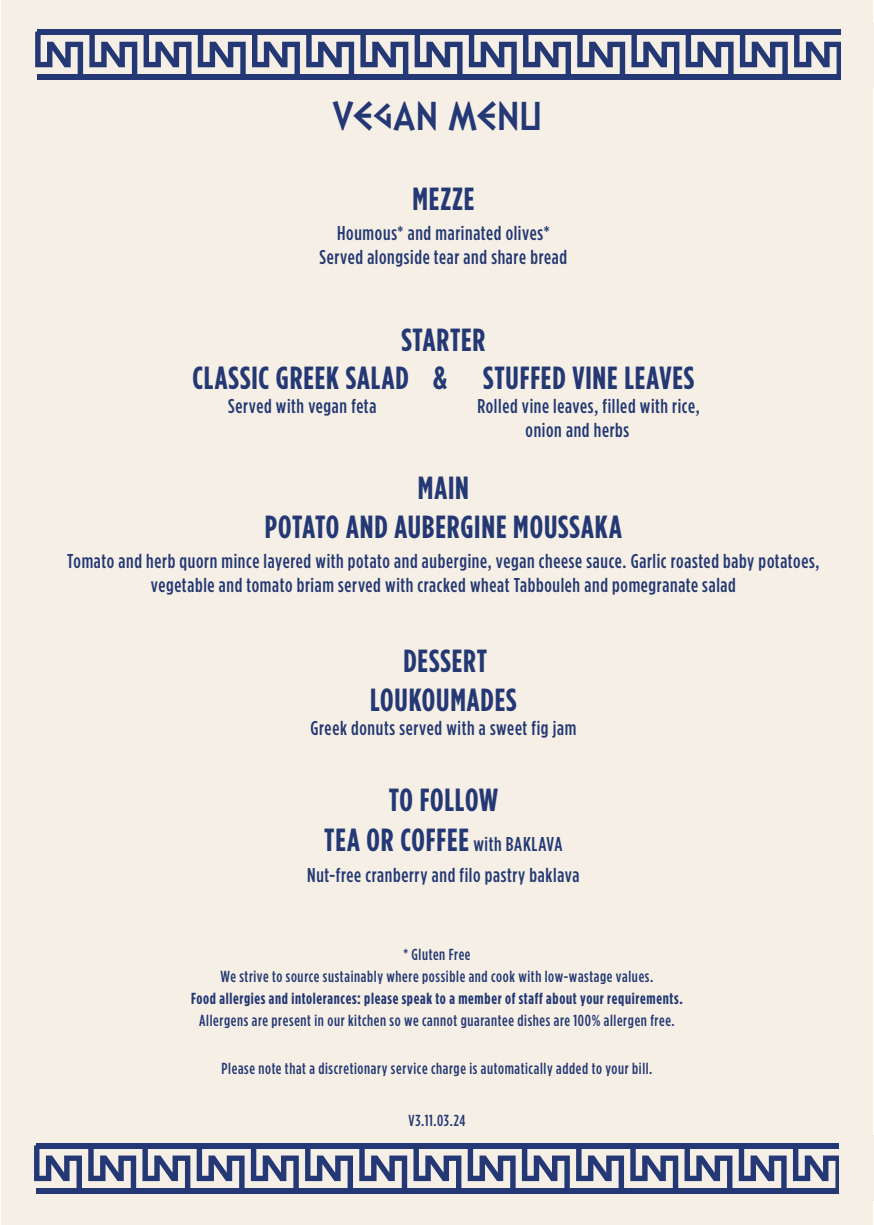
<style>
.page{position:relative;width:874px;height:1225px;background:#fff}
.page>*{position:absolute;margin:0;border:0;box-sizing:border-box;transform-origin:0 0}
.t1{font:700 33.8px "Dalek Pinpoint";color:#233874}
.t2{font:700 32px "Gotham Condensed";letter-spacing:.025em;color:#233874}
.t3{font:500 20px/24px "Gotham Condensed";letter-spacing:.035em;color:#233874;text-align:center}
.t4{font:500 16px "Gotham Condensed";letter-spacing:.04em;color:#233874}
.t5{font:700 16px/22px "Gotham Condensed";letter-spacing:.045em;color:#233874;text-align:center}
.s1{font-weight:500;font-size:20px}
.s2{font-weight:500}
</style>
<div class="page">
<div style="left:1px;top:0;width:871px;height:1225px;background:#f6efe5"></div>
<svg style="left:35px;top:32px;width:48px;height:42px"></svg>
<svg style="left:89px;top:35px;width:48px;height:39px"></svg>
<svg style="left:143px;top:35px;width:48px;height:39px"></svg>
<svg style="left:198px;top:35px;width:47px;height:39px"></svg>
<svg style="left:252px;top:35px;width:48px;height:39px"></svg>
<svg style="left:306px;top:35px;width:48px;height:39px"></svg>
<svg style="left:360px;top:35px;width:48px;height:39px"></svg>
<svg style="left:414px;top:35px;width:48px;height:39px"></svg>
<svg style="left:468px;top:35px;width:48px;height:39px"></svg>
<svg style="left:523px;top:35px;width:47px;height:39px"></svg>
<svg style="left:577px;top:35px;width:48px;height:39px"></svg>
<svg style="left:631px;top:35px;width:48px;height:39px"></svg>
<svg style="left:685px;top:35px;width:48px;height:39px"></svg>
<svg style="left:739px;top:35px;width:48px;height:39px"></svg>
<svg style="left:794px;top:35px;width:47px;height:39px"></svg>
<div style="left:37px;top:29px;width:836px;height:6px;background:#233874"></div>
<div style="left:37px;top:74px;width:836px;height:6px;background:#233874"></div>
<div style="left:841px;top:23px;width:32px;height:65px;background:#f6efe5"></div>
<svg style="left:34px;top:1145px;width:48px;height:43px"></svg>
<svg style="left:88px;top:1148px;width:48px;height:40px"></svg>
<svg style="left:142px;top:1148px;width:48px;height:40px"></svg>
<svg style="left:196px;top:1148px;width:48px;height:40px"></svg>
<svg style="left:251px;top:1148px;width:47px;height:40px"></svg>
<svg style="left:305px;top:1148px;width:48px;height:40px"></svg>
<svg style="left:359px;top:1148px;width:48px;height:40px"></svg>
<svg style="left:413px;top:1148px;width:48px;height:40px"></svg>
<svg style="left:467px;top:1148px;width:48px;height:40px"></svg>
<svg style="left:521px;top:1148px;width:48px;height:40px"></svg>
<svg style="left:576px;top:1148px;width:47px;height:40px"></svg>
<svg style="left:630px;top:1148px;width:48px;height:40px"></svg>
<svg style="left:684px;top:1148px;width:48px;height:40px"></svg>
<svg style="left:738px;top:1148px;width:48px;height:40px"></svg>
<svg style="left:792px;top:1148px;width:47px;height:40px"></svg>
<div style="left:36px;top:1143px;width:837px;height:5px;background:#233874"></div>
<div style="left:36px;top:1188px;width:837px;height:5px;background:#233874"></div>
<div style="left:839px;top:1135px;width:34px;height:66px;background:#f6efe5"></div>
<p class="t1" style="left:332px;top:98px;width:211px">VEgAN MENU</p>
<p class="t2" style="left:412px;top:181px;width:63px">MEZZE</p>
<p class="t3" style="left:337px;top:221px;width:214px">Houmous* and marinated olives*</p>
<p class="t3" style="left:319px;top:245px;width:249px">Served alongside tear and share bread</p>
<p class="t2" style="left:401px;top:321px;width:85px">STARTER</p>
<p class="t2" style="left:192px;top:360px;width:503px">CLASSIC GREEK SALAD &amp; STUFFED VINE LEAVES</p>
<p class="t3" style="left:228px;top:393px;width:150px">Served with vegan feta</p>
<p class="t3" style="left:477px;top:393px;width:223px">Rolled vine leaves, filled with rice,</p>
<p class="t3" style="left:525px;top:417px;width:105px">onion and herbs</p>
<p class="t2" style="left:417px;top:470px;width:53px">MAIN</p>
<p class="t2" style="left:265px;top:508px;width:358px">POTATO AND AUBERGINE MOUSSAKA</p>
<p class="t3" style="left:67px;top:548px;width:753px">Tomato and herb quorn mince layered with potato and aubergine, vegan cheese sauce. Garlic roasted baby potatoes, vegetable and tomato briam served with cracked wheat Tabbouleh and pomegranate salad</p>
<p class="t2" style="left:403px;top:643px;width:85px">DESSERT</p>
<p class="t2" style="left:370px;top:681px;width:148px">LOUKOUMADES</p>
<p class="t3" style="left:310px;top:715px;width:267px">Greek donuts served with a sweet fig jam</p>
<p class="t2" style="left:388px;top:782px;width:111px">TO FOLLOW</p>
<p class="t2" style="left:324px;top:821px;width:239px">TEA OR COFFEE <span class="s1">with BAKLAVA</span></p>
<p class="t3" style="left:307px;top:862px;width:274px">Nut-free cranberry and filo pastry baklava</p>
<p class="t4" style="left:403px;top:945px;width:69px">* Gluten Free</p>
<p class="t5" style="left:191px;top:964px;width:493px"><span class="s2">We strive to source sustainably where possible and cook with low-wastage values.<br></span>Food allergies and intolerances: please speak to a member of staff about your requirements.</p>
<p class="t4" style="left:199px;top:1011px;width:477px">Allergens are present in our kitchen so we cannot guarantee dishes are 100% allergen free.</p>
<p class="t4" style="left:221px;top:1059px;width:432px">Please note that a discretionary service charge is automatically added to your bill.</p>
<p class="t4" style="left:408px;top:1112px;width:58px">V3.11.03.24</p>
</div>
